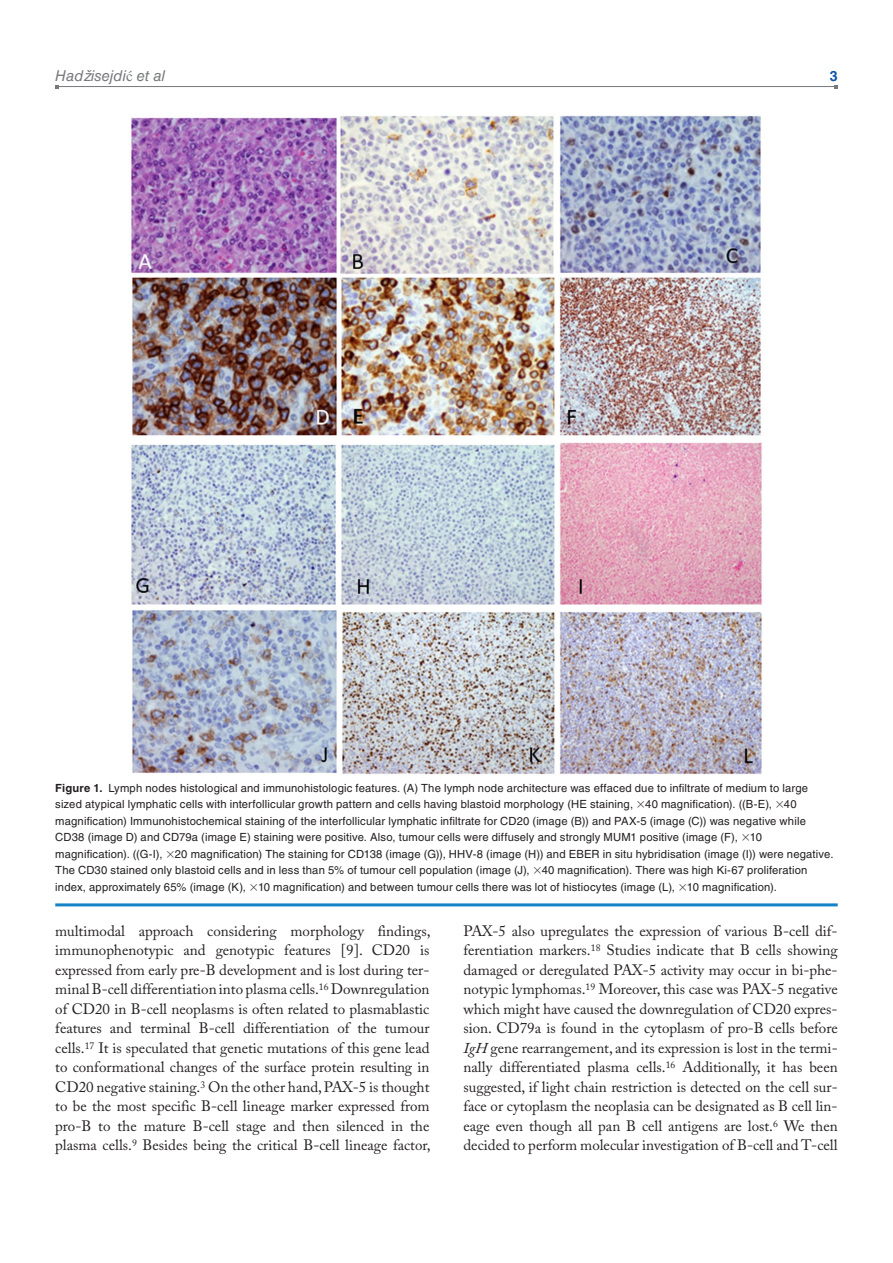
<style>
.page{position:relative;width:893px;height:1263px;background:#fff}
.page>*{position:absolute;margin:0;border:0;box-sizing:border-box;transform-origin:0 0}
.t1{font:15px/19.5px "Adobe Caslon Pro";color:#231f20;text-align:justify}
.t2{font:italic 15px "Helvetica LT Std";color:#76787b}
.t3{font:700 14.25px "Helvetica LT Std";color:#1055a4}
.t4{font:11.25px/16.5px "Helvetica LT Std";letter-spacing:.015em;color:#231f20}
.s1{font-family:"Doulos SIL";font-style:normal}
.s2{font-weight:700}
.s3{font-style:italic}
</style>
<div class="page">
<hr style="left:57px;top:86px;width:779px;height:1px;background:#76787b">
<hr style="left:55px;top:903px;width:783px;height:3px;background:#1582c5">
<img style="left:131px;top:115px;width:632px;height:660px">
<p class="t2" style="left:55px;top:67px;width:112px">Hadžisejdi<span class="s1">ć</span> et al</p>
<p class="t3" style="left:830px;top:67px;width:9px">3</p>
<p class="t4" style="left:55px;top:779px;width:780px"><span class="s2">Figure 1.</span> Lymph nodes histological and immunohistologic features. (A) The lymph node architecture was effaced due to infiltrate of medium to large sized atypical lymphatic cells with interfollicular growth pattern and cells having blastoid morphology (HE staining, 40 magnification). ((B-E), 40 magnification) Immunohistochemical staining of the interfollicular lymphatic infiltrate for CD20 (image (B)) and PAX-5 (image (C)) was negative while CD38 (image D) and CD79a (image E) staining were positive. Also, tumour cells were diffusely and strongly MUM1 positive (image (F), 10 magnification). ((G-I), 20 magnification) The staining for CD138 (image (G)), HHV-8 (image (H)) and EBER in situ hybridisation (image (I)) were negative.<br>The CD30 stained only blastoid cells and in less than 5% of tumour cell population (image (J), 40 magnification). There was high Ki-67 proliferation index, approximately 65% (image (K), 10 magnification) and between tumour cells there was lot of histiocytes (image (L), 10 magnification).</p>
<p class="t1" style="left:55px;top:921px;width:377px">multimodal approach considering morphology findings, immunophenotypic and genotypic features [9]. CD20 is expressed from early pre-B development and is lost during ter&shy;minal B-cell differentiation into plasma cells.<sup>16</sup> Downregulation of CD20 in B-cell neoplasms is often related to plasmablastic features and terminal B-cell differentiation of the tumour cells.<sup>17</sup> It is speculated that genetic mutations of this gene lead to conformational changes of the surface protein resulting in CD20 negative staining.<sup>3</sup> On the other hand, PAX-5 is thought to be the most specific B-cell lineage marker expressed from pro-B to the mature B-cell stage and then silenced in the plasma cells.<sup>9</sup> Besides being the critical B-cell lineage factor,</p>
<p class="t1" style="left:463px;top:921px;width:376px">PAX-5 also upregulates the expression of various B-cell dif&shy;ferentiation markers.<sup>18</sup> Studies indicate that B cells showing damaged or deregulated PAX-5 activity may occur in bi-phe&shy;notypic lymphomas.<sup>19</sup> Moreover, this case was PAX-5 negative which might have caused the downregulation of CD20 expres&shy;sion. CD79a is found in the cytoplasm of pro-B cells before <span class="s3">IgH</span> gene rearrangement, and its expression is lost in the termi&shy;nally differentiated plasma cells.<sup>16</sup> Additionally, it has been suggested, if light chain restriction is detected on the cell sur&shy;face or cytoplasm the neoplasia can be designated as B cell lin&shy;eage even though all pan B cell antigens are lost.<sup>6</sup> We then decided to perform molecular investigation of B-cell and T-cell</p>
</div>
